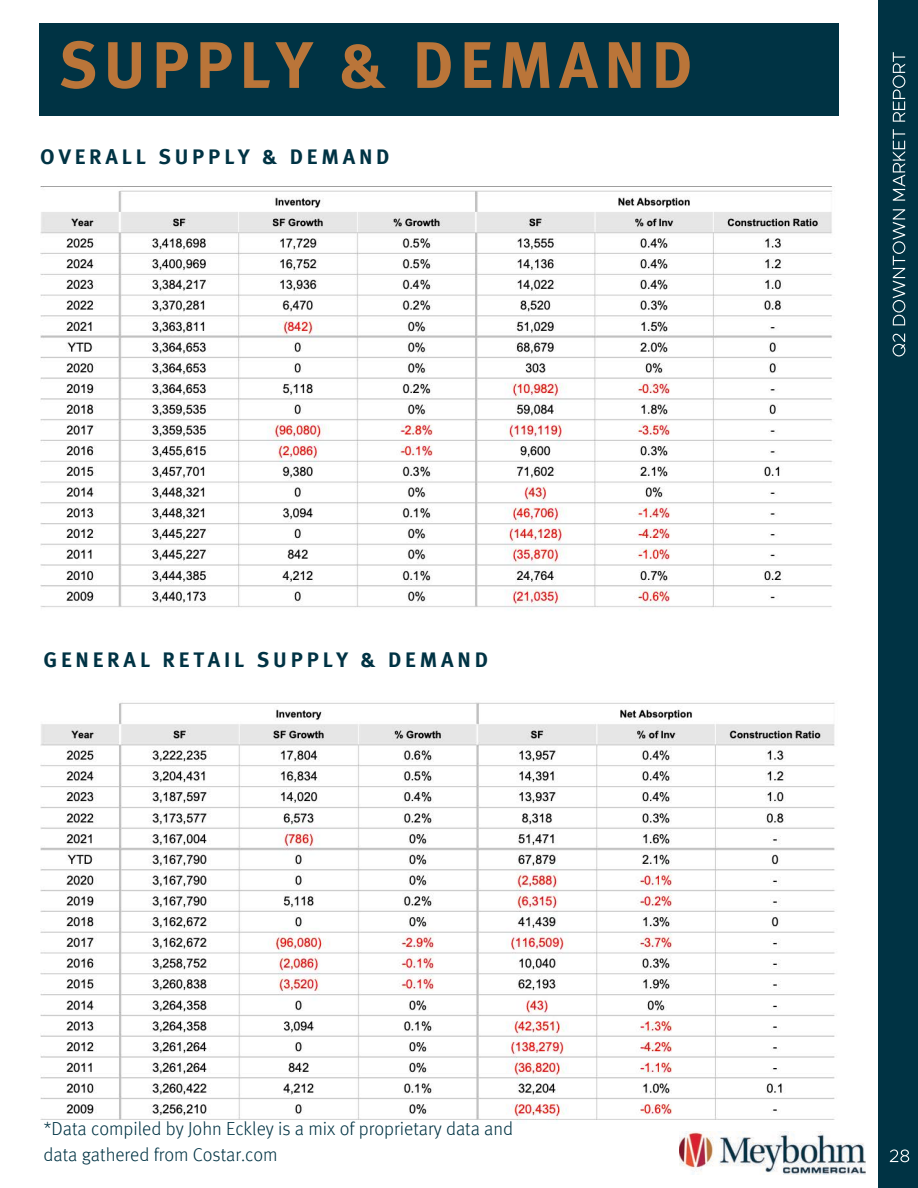
<style>
.page{position:relative;width:918px;height:1188px;background:#fff}
.page>*{position:absolute;margin:0;border:0;box-sizing:border-box;transform-origin:0 0}
.t1{font:700 65.7px "Meta Pro";letter-spacing:.09em;color:#ba7539}
.t2{font:700 21.15px "Meta Pro";letter-spacing:.18em;color:#034}
.t3{font:300 18.75px/25.8px "Meta Pro";color:#034}
</style>
<div class="page">
<div style="left:39px;top:24px;width:800px;height:92px;background:#034"></div>
<div style="left:879px;top:0;width:39px;height:1188px;background:#034"></div>
<svg style="left:890px;top:1149px;width:19px;height:13px"></svg>
<img style="left:40px;top:190px;width:793px;height:421px">
<img style="left:40px;top:702px;width:795px;height:419px">
<img style="left:679px;top:1131px;width:187px;height:43px">
<svg style="left:893px;top:334px;width:12px;height:22px"></svg>
<svg style="left:893px;top:209px;width:12px;height:116px"></svg>
<svg style="left:893px;top:129px;width:12px;height:72px"></svg>
<svg style="left:893px;top:52px;width:12px;height:70px"></svg>
<h1 class="t1" style="left:58px;top:38px;width:636px">SUPPLY &amp; DEMAND</h1>
<p class="t2" style="left:40px;top:148px;width:351px">OVERALL SUPPLY &amp; DEMAND</p>
<p class="t2" style="left:43px;top:651px;width:446px">GENERAL RETAIL SUPPLY &amp; DEMAND</p>
<p class="t3" style="left:43px;top:1117px;width:471px">*Data compiled by John Eckley is a mix of proprietary data and data gathered from Costar.com</p>
</div>
